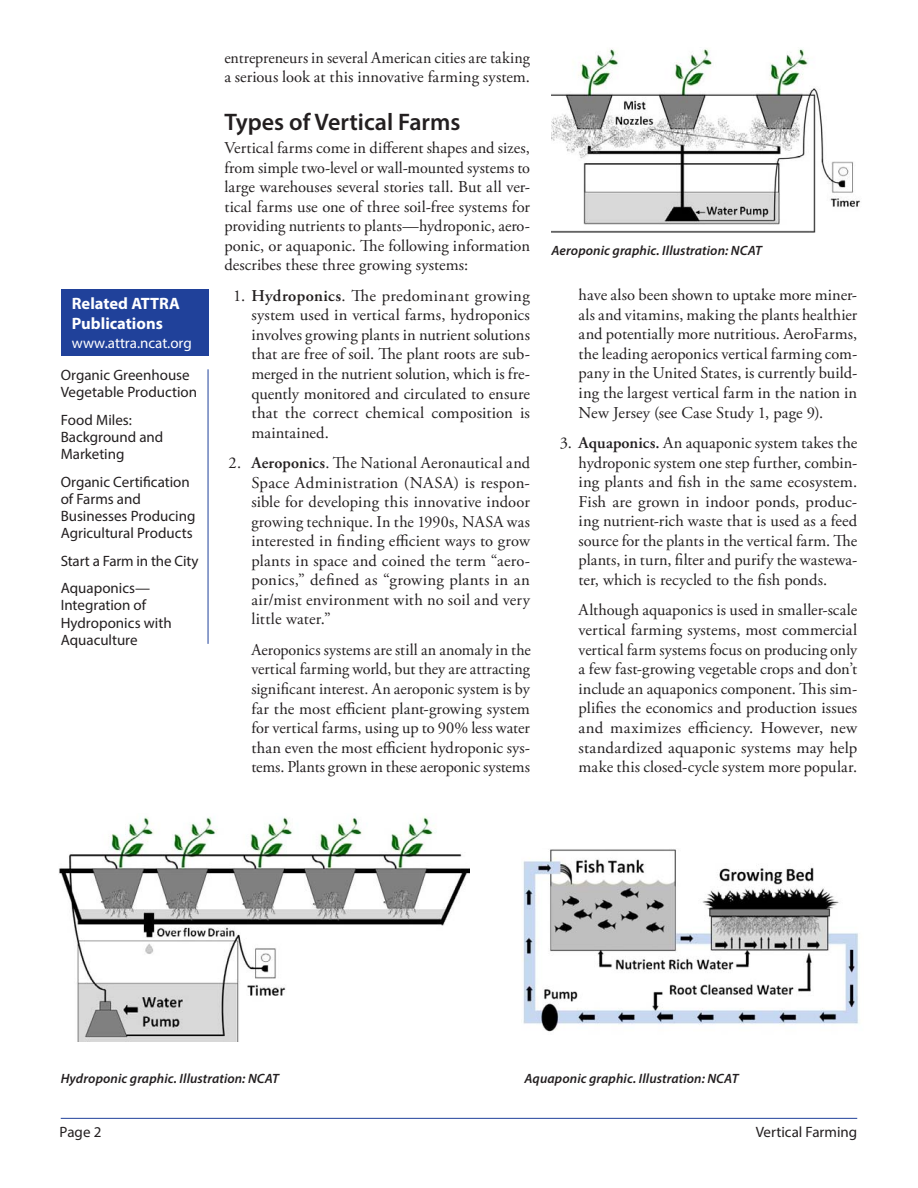
<style>
.page{position:relative;width:918px;height:1188px;background:#fff}
.page>*{position:absolute;margin:0;border:0;box-sizing:border-box;transform-origin:0 0}
.t1{font:600 24px "Myriad Pro";color:#231f20}
.t2{font:16.5px/19.5px "Adobe Garamond Pro";letter-spacing:.005em;color:#231f20;text-align:justify}
.t3{font:700 16.5px/19.5px "Myriad Pro";color:#fff}
.t4{font:15px/17.2px "Myriad Pro";color:#231f20}
.t5{font:15px "Myriad Pro";color:#fff}
.t6{font:italic 600 13.5px "Myriad Pro";letter-spacing:.01em;color:#231f20}
.s1{font-weight:600}
</style>
<div class="page">
<hr style="left:61px;top:1118px;width:796px;height:1px;background:#20419a">
<div style="left:61px;top:289px;width:147px;height:67px;background:#20419a"></div>
<hr style="left:208px;top:369px;width:1px;height:275px;background:#20419a">
<img style="left:523px;top:849px;width:336px;height:183px">
<img style="left:59px;top:817px;width:411px;height:224px">
<img style="left:552px;top:49px;width:309px;height:183px">
<p class="t3" style="left:72px;top:296px;width:110px">Related ATTRA<br>Publications</p>
<p class="t5" style="left:72px;top:338px;width:121px">www.attra.ncat.org</p>
<p class="t4" style="left:61px;top:368px;width:138px">Organic Greenhouse<br>Vegetable Production</p>
<p class="t4" style="left:61px;top:413px;width:104px">Food Miles:<br>Background and<br>Marketing</p>
<p class="t4" style="left:61px;top:474px;width:136px">Organic Certification of Farms and<br>Businesses Producing<br>Agricultural Products</p>
<p class="t4" style="left:61px;top:548px;width:139px;line-height:27.5px">Start a Farm in the City<br>Aquaponics—</p>
<p class="t4" style="left:61px;top:598px;width:112px">Integration of<br>Hydroponics with<br>Aquaculture</p>
<p class="t2" style="left:224px;top:49px;width:307px">entrepreneurs in several American cities are taking a serious look at this innovative farming system.</p>
<h1 class="t1" style="left:224px;top:113px;width:238px">Types of Vertical Farms</h1>
<p class="t2" style="left:224px;top:139px;width:307px">Vertical farms come in different shapes and sizes, from simple two-level or wall-mounted systems to large warehouses several stories tall. But all ver&shy;tical farms use one of three soil-free systems for providing nutrients to plants—hydroponic, aero&shy;ponic, or aquaponic. The following information describes these three growing systems:</p>
<p class="t2" style="left:251px;top:287px;width:280px;text-indent:-18px">1. <span class="s1">Hydroponics</span>. The predominant growing system used in vertical farms, hydroponics involves growing plants in nutrient solutions that are free of soil. The plant roots are sub&shy;merged in the nutrient solution, which is fre&shy;quently monitored and circulated to ensure that the correct chemical composition is maintained.</p>
<p class="t2" style="left:251px;top:454px;width:280px;text-indent:-23px">2. <span class="s1">Aeroponics</span>. The National Aeronautical and Space Administration (NASA) is respon&shy;sible for developing this innovative indoor growing technique. In the 1990s, NASA was interested in finding efficient ways to grow plants in space and coined the term “aero&shy;ponics,” defined as “growing plants in an air/mist environment with no soil and very little water.”</p>
<p class="t2" style="left:251px;top:641px;width:281px">Aeroponics systems are still an anomaly in the vertical farming world, but they are attracting significant interest. An aeroponic system is by far the most efficient plant-growing system for vertical farms, using up to 90% less water than even the most efficient hydroponic sys&shy;tems. Plants grown in these aeroponic systems</p>
<p class="t6" style="left:551px;top:245px;width:212px">Aeroponic graphic. Illustration: NCAT</p>
<p class="t2" style="left:579px;top:286px;width:280px">have also been shown to uptake more miner&shy;als and vitamins, making the plants healthier and potentially more nutritious. AeroFarms, the leading aeroponics vertical farming com&shy;pany in the United States, is currently build&shy;ing the largest vertical farm in the nation in New Jersey (see Case Study 1, page 9).</p>
<p class="t2" style="left:579px;top:434px;width:280px;text-indent:-19px">3. <span class="s1">Aquaponics.</span> An aquaponic system takes the hydroponic system one step further, combin&shy;ing plants and fish in the same ecosystem.<br>Fish are grown in indoor ponds, produc&shy;ing nutrient-rich waste that is used as a feed source for the plants in the vertical farm. The plants, in turn, filter and purify the wastewa&shy;ter, which is recycled to the fish ponds.</p>
<p class="t2" style="left:579px;top:602px;width:280px">Although aquaponics is used in smaller-scale vertical farming systems, most commercial vertical farm systems focus on producing only a few fast-growing vegetable crops and don’t include an aquaponics component. This sim&shy;plifies the economics and production issues and maximizes efficiency. However, new standardized aquaponic systems may help make this closed-cycle system more popular.</p>
<p class="t6" style="left:61px;top:1073px;width:220px">Hydroponic graphic. Illustration: NCAT</p>
<p class="t6" style="left:524px;top:1073px;width:215px">Aquaponic graphic. Illustration: NCAT</p>
<p class="t4" style="left:60px;top:1125px;width:43px">Page 2</p>
<p class="t4" style="left:756px;top:1125px;width:103px">Vertical Farming</p>
</div>
